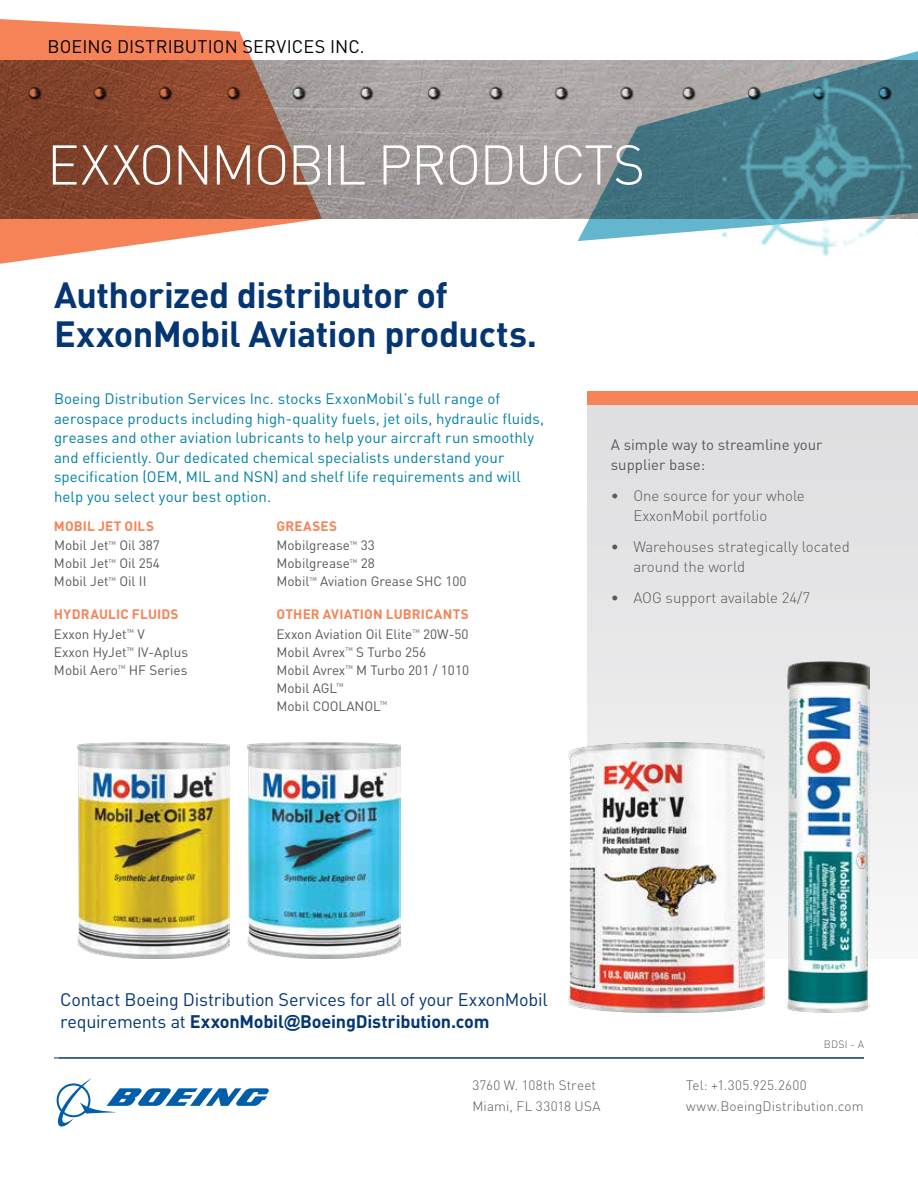
<style>
.page{position:relative;width:918px;height:1188px;background:#fff}
.page>*{position:absolute;margin:0;border:0;box-sizing:border-box;transform-origin:0 0}
.t1{font:300 55.05px "DIN Pro";letter-spacing:-.04em;color:#fff}
.t2{font:700 36px/39px "DIN Pro";letter-spacing:-.015em;color:#043673}
.t3{font:18px/22.5px "DIN Pro";letter-spacing:-.015em;color:#043673}
.t4{font:18px "DIN Pro";letter-spacing:.005em;color:#000}
.t5{font:15px/19.5px "DIN Pro";letter-spacing:.005em;color:#007fa4}
.t6{font:300 15px/19.5px "DIN Pro";color:#58595b}
.t7{font:15px/19.5px "DIN Pro";color:#58595b}
.t8{font:13.5px "DIN Pro";color:#58595b}
.t9{font:300 13.5px/21px "DIN Pro";letter-spacing:.01em;color:#58595b}
.t10{font:700 13.5px "DIN Pro";letter-spacing:.015em;color:#f58357}
.t11{font:300 10.5px "DIN Pro";color:#58595b}
.t12{font:5.4px "DIN Pro";color:#58595b}
.s1{font-weight:700}
.s2{font-family:"Arial";font-weight:700;font-size:16.5px}
</style>
<div class="page">
<hr style="left:54px;top:1058px;width:810px;height:1px;background:#043673">
<img style="left:322px;top:60px;width:256px;height:159px">
<img style="left:322px;top:70px;width:256px;height:48px">
<svg style="left:578px;top:60px;width:111px;height:181px;background:#7f969c"></svg>
<svg style="left:0;top:19px;width:322px;height:245px"></svg>
<img style="left:689px;top:51px;width:229px;height:205px">
<svg style="left:57px;top:1078px;width:212px;height:49px"></svg>
<img style="left:588px;top:405px;width:330px;height:553px">
<div style="left:588px;top:391px;width:330px;height:14px;background:#f58357"></div>
<img style="left:568px;top:742px;width:196px;height:270px">
<img style="left:787px;top:661px;width:82px;height:351px">
<img style="left:77px;top:742px;width:153px;height:216px">
<img style="left:248px;top:742px;width:152px;height:216px">
<p class="t4" style="left:48px;top:33px;width:319px">BOEING DISTRIBUTION SERVICES INC.</p>
<h1 class="t1" style="left:47px;top:127px;width:600px">EXXONMOBIL PRODUCTS</h1>
<h2 class="t2" style="left:54px;top:271px;width:485px">Authorized distributor of<br>ExxonMobil Aviation products.</h2>
<p class="t5" style="left:54px;top:387px;width:492px">Boeing Distribution Services Inc. stocks ExxonMobil’s full range of aerospace products including high-quality fuels, jet oils, hydraulic fluids, greases and other aviation lubricants to help your aircraft run smoothly and efficiently. Our dedicated chemical specialists understand your specification (OEM, MIL and NSN) and shelf life requirements and will help you select your best option.</p>
<p class="t10" style="left:54px;top:515px;width:102px">MOBIL JET OILS</p>
<p class="t10" style="left:276px;top:515px;width:62px">GREASES</p>
<p class="t8" style="left:54px;top:535px;width:56px">Mobil Jet</p>
<p class="t12" style="left:109px;top:539px;width:9px">TM</p>
<p class="t8" style="left:119px;top:535px;width:42px">Oil 387</p>
<p class="t8" style="left:54px;top:553px;width:56px">Mobil Jet</p>
<p class="t12" style="left:109px;top:557px;width:9px">TM</p>
<p class="t8" style="left:119px;top:553px;width:42px">Oil 254</p>
<p class="t8" style="left:54px;top:571px;width:56px">Mobil Jet</p>
<p class="t12" style="left:109px;top:575px;width:9px">TM</p>
<p class="t8" style="left:119px;top:571px;width:29px">Oil II</p>
<p class="t10" style="left:54px;top:603px;width:126px">HYDRAULIC FLUIDS</p>
<p class="t8" style="left:54px;top:623px;width:74px">Exxon HyJet</p>
<p class="t12" style="left:127px;top:627px;width:9px">TM</p>
<p class="t8" style="left:137px;top:623px;width:9px">V</p>
<p class="t8" style="left:54px;top:641px;width:74px">Exxon HyJet</p>
<p class="t12" style="left:127px;top:645px;width:9px">TM</p>
<p class="t8" style="left:137px;top:641px;width:52px">IV-Aplus</p>
<p class="t8" style="left:54px;top:659px;width:66px">Mobil Aero</p>
<p class="t12" style="left:118px;top:663px;width:9px">TM</p>
<p class="t8" style="left:129px;top:659px;width:60px">HF Series</p>
<p class="t8" style="left:276px;top:535px;width:75px">Mobilgrease</p>
<p class="t12" style="left:350px;top:539px;width:9px">TM</p>
<p class="t8" style="left:361px;top:535px;width:16px">33</p>
<p class="t8" style="left:276px;top:553px;width:75px">Mobilgrease</p>
<p class="t12" style="left:350px;top:557px;width:9px">TM</p>
<p class="t8" style="left:361px;top:553px;width:16px">28</p>
<p class="t8" style="left:276px;top:571px;width:34px">Mobil</p>
<p class="t12" style="left:309px;top:575px;width:9px">TM</p>
<p class="t8" style="left:320px;top:571px;width:148px">Aviation Grease SHC 100</p>
<p class="t10" style="left:276px;top:603px;width:194px">OTHER AVIATION LUBRICANTS</p>
<p class="t8" style="left:276px;top:623px;width:137px">Exxon Aviation Oil Elite</p>
<p class="t12" style="left:412px;top:627px;width:9px">TM</p>
<p class="t8" style="left:423px;top:623px;width:47px">20W-50</p>
<p class="t8" style="left:276px;top:641px;width:70px">Mobil Avrex</p>
<p class="t12" style="left:345px;top:645px;width:9px">TM</p>
<p class="t8" style="left:356px;top:641px;width:72px">S Turbo 256</p>
<p class="t8" style="left:276px;top:659px;width:70px">Mobil Avrex</p>
<p class="t12" style="left:345px;top:663px;width:9px">TM</p>
<p class="t8" style="left:356px;top:659px;width:114px">M Turbo 201 / 1010</p>
<p class="t8" style="left:276px;top:677px;width:62px">Mobil AGL</p>
<p class="t12" style="left:336px;top:681px;width:9px">TM</p>
<p class="t8" style="left:276px;top:695px;width:106px">Mobil COOLANOL</p>
<p class="t12" style="left:380px;top:699px;width:9px">TM</p>
<p class="t7" style="left:611px;top:434px;width:213px">A simple way to streamline your supplier base:</p>
<p class="t6" style="left:633px;top:485px;width:173px;text-indent:-22px">• One source for your whole<br>ExxonMobil portfolio</p>
<p class="t6" style="left:633px;top:536px;width:218px;text-indent:-22px">• Warehouses strategically located around the world</p>
<p class="t6" style="left:611px;top:587px;width:201px">• AOG support available 24/7</p>
<p class="t3" style="left:60px;top:986px;width:489px">Contact Boeing Distribution Services for all of your ExxonMobil requirements at <span class="s1">ExxonMobil</span><span class="s2">@</span><span class="s1">BoeingDistribution.com</span></p>
<p class="t9" style="left:472px;top:1074px;width:130px">3760 W. 108th Street<br>Miami, FL 33018 USA</p>
<p class="t11" style="left:824px;top:1037px;width:42px">BDSI - A</p>
<p class="t9" style="left:686px;top:1074px;width:179px">Tel: +1.305.925.2600 www.BoeingDistribution.com</p>
</div>
